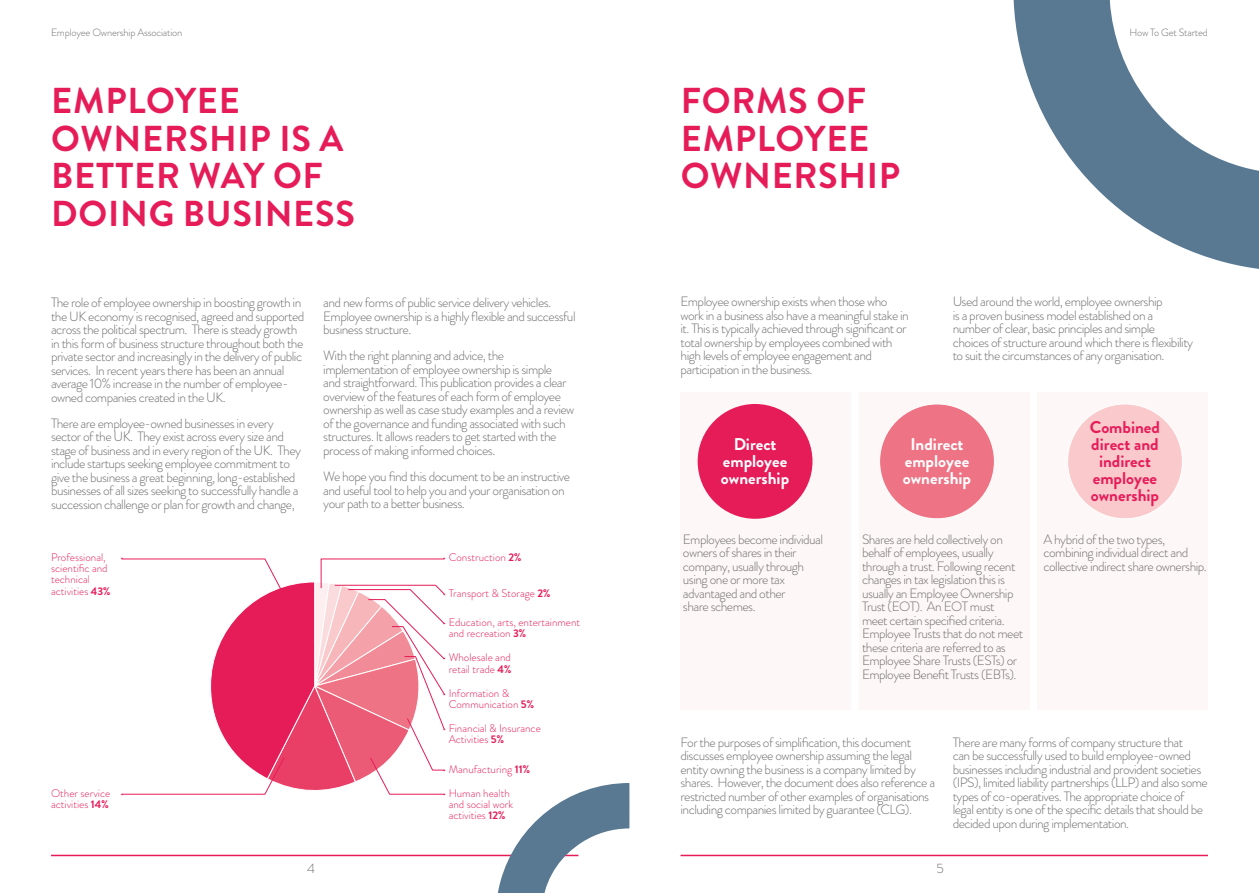
<style>
.page{position:relative;width:1259px;height:893px;background:#fff}
.page>*{position:absolute;margin:0;border:0;box-sizing:border-box;transform-origin:0 0}
.t1{font:700 36px/37.5px "Brandon Grotesque";letter-spacing:.02em;color:#e61c59}
.t2{font:700 16.95px/17px "Brandon Grotesque";color:#fff;text-align:center}
.t3{font:700 16.95px/17px "Brandon Grotesque";color:#e61c59;text-align:center}
.t4{font:300 13.5px/13.5px "Brandon Grotesque";letter-spacing:-.04em;color:#706f6f}
.t5{font:300 11.1px/11.1px "Brandon Grotesque";color:#e61c59}
.t6{font:300 10.5px "Brandon Grotesque";letter-spacing:-.02em;color:#706f6f}
.s1{font-weight:700}
</style>
<div class="page">
<hr style="left:51px;top:855px;width:527px;height:1px;background:#e61c59">
<hr style="left:680px;top:855px;width:528px;height:1px;background:#e61c59">
<svg style="left:496px;top:783px;width:133px;height:110px"></svg>
<div style="left:680px;top:392px;width:170px;height:318px;background:#fef7f7"></div>
<div style="left:859px;top:392px;width:170px;height:318px;background:#fef7f7"></div>
<div style="left:1037px;top:392px;width:171px;height:318px;background:#fef7f7"></div>
<svg style="left:1013px;top:0;width:246px;height:269px"></svg>
<div style="left:879px;top:404px;width:115px;height:115px;background:#ee7485;border-radius:50%"></div>
<div style="left:1067px;top:404px;width:115px;height:115px;background:#f9c9cc;border-radius:50%"></div>
<div style="left:697px;top:404px;width:115px;height:115px;background:#e61c59;border-radius:50%"></div>
<svg style="left:121px;top:559px;width:324px;height:236px"></svg>
<p class="t6" style="left:51px;top:25px;width:133px">Employee Ownership Association</p>
<p class="t6" style="left:1129px;top:25px;width:80px">How To Get Started</p>
<h1 class="t1" style="left:51px;top:83px;width:305px">EMPLOYEE<br>OWNERSHIP IS A<br>BETTER WAY OF<br>DOING BUSINESS</h1>
<p class="t4" style="left:51px;top:296px;width:255px">The role of employee ownership in boosting growth in the UK economy is recognised, agreed and supported across the political spectrum. There is steady growth in this form of business structure throughout both the private sector and increasingly in the delivery of public services. In recent years there has been an annual average 10% increase in the number of employee&shy;owned companies created in the UK.</p>
<p class="t4" style="left:51px;top:417px;width:252px">There are employee-owned businesses in every sector of the UK. They exist across every size and stage of business and in every region of the UK. They include startups seeking employee commitment to give the business a great beginning, long-established businesses of all sizes seeking to successfully handle a succession challenge or plan for growth and change,</p>
<p class="t5" style="left:51px;top:552px;width:56px">Professional,</p>
<p class="t5" style="left:120px;top:552px;width:5px">•</p>
<p class="t5" style="left:51px;top:563px;width:61px">scientific and technical activities <span class="s1">43%</span></p>
<p class="t4" style="left:323px;top:296px;width:254px">and new forms of public service delivery vehicles.<br>Employee ownership is a highly flexible and successful business structure.</p>
<p class="t4" style="left:323px;top:349px;width:253px">With the right planning and advice, the implementation of employee ownership is simple<br>and straightforward. This publication provides a clear overview of the features of each form of employee ownership as well as case study examples and a review of the governance and funding associated with such structures. It allows readers to get started with the process of making informed choices.</p>
<p class="t4" style="left:323px;top:470px;width:248px">We hope you find this document to be an instructive and useful tool to help you and your organisation on your path to a better business.</p>
<p class="t5" style="left:442px;top:552px;width:81px">• Construction <span class="s1">2%</span></p>
<p class="t5" style="left:442px;top:587px;width:110px">• Transport &amp; Storage <span class="s1">2%</span></p>
<p class="t5" style="left:449px;top:617px;width:133px;text-indent:-6px">• Education, arts, entertainment and recreation <span class="s1">3%</span></p>
<p class="t5" style="left:442px;top:652px;width:71px;text-align:center">• Wholesale and retail trade <span class="s1">4%</span></p>
<p class="t5" style="left:449px;top:687px;width:87px;text-indent:-6px">• Information &amp;<br>Communication <span class="s1">5%</span></p>
<p class="t5" style="left:449px;top:722px;width:94px;text-indent:-6px">• Financial &amp; Insurance<br>Activities <span class="s1">5%</span></p>
<p class="t5" style="left:442px;top:763px;width:89px">• Manufacturing <span class="s1">11%</span></p>
<p class="t5" style="left:51px;top:787px;width:74px">Other service • activities <span class="s1">14%</span></p>
<p class="t5" style="left:442px;top:787px;width:72px;text-align:center">• Human health and social work activities <span class="s1">12%</span></p>
<h1 class="t1" style="left:681px;top:83px;width:221px">FORMS OF<br>EMPLOYEE<br>OWNERSHIP</h1>
<p class="t4" style="left:680px;top:295px;width:230px">Employee ownership exists when those who work in a business also have a meaningful stake in it. This is typically achieved through significant or total ownership by employees combined with high levels of employee engagement and participation in the business.</p>
<p class="t4" style="left:952px;top:295px;width:242px">Used around the world, employee ownership<br>is a proven business model established on a number of clear, basic principles and simple choices of structure around which there is flexibility to suit the circumstances of any organisation.</p>
<p class="t2" style="left:721px;top:436px;width:70px">Direct employee ownership</p>
<p class="t2" style="left:903px;top:436px;width:70px">Indirect employee ownership</p>
<p class="t3" style="left:1090px;top:419px;width:72px">Combined direct and indirect employee ownership</p>
<p class="t4" style="left:683px;top:532px;width:142px">Employees become individual owners of shares in their company, usually through using one or more tax advantaged and other<br>share schemes.</p>
<p class="t4" style="left:862px;top:532px;width:163px">Shares are held collectively on behalf of employees, usually through a trust. Following recent changes in tax legislation this is usually an Employee Ownership<br>Trust (EOT). An EOT must meet certain specified criteria.<br>Employee Trusts that do not meet these criteria are referred to as<br>Employee Share Trusts (ESTs) or<br>Employee Benefit Trusts (EBTs).</p>
<p class="t4" style="left:1043px;top:532px;width:165px">A hybrid of the two types, combining individual direct and collective indirect share ownership.</p>
<p class="t4" style="left:680px;top:735px;width:256px">For the purposes of simplification, this document discusses employee ownership assuming the legal entity owning the business is a company limited by shares. However, the document does also reference a restricted number of other examples of organisations including companies limited by guarantee (CLG).</p>
<p class="t4" style="left:952px;top:735px;width:257px">There are many forms of company structure that<br>can be successfully used to build employee-owned businesses including industrial and provident societies (IPS), limited liability partnerships (LLP) and also some types of co-operatives. The appropriate choice of legal entity is one of the specific details that should be decided upon during implementation.</p>
<p class="t4" style="left:307px;top:861px;width:9px">4</p>
<p class="t4" style="left:936px;top:861px;width:9px">5</p>
</div>
